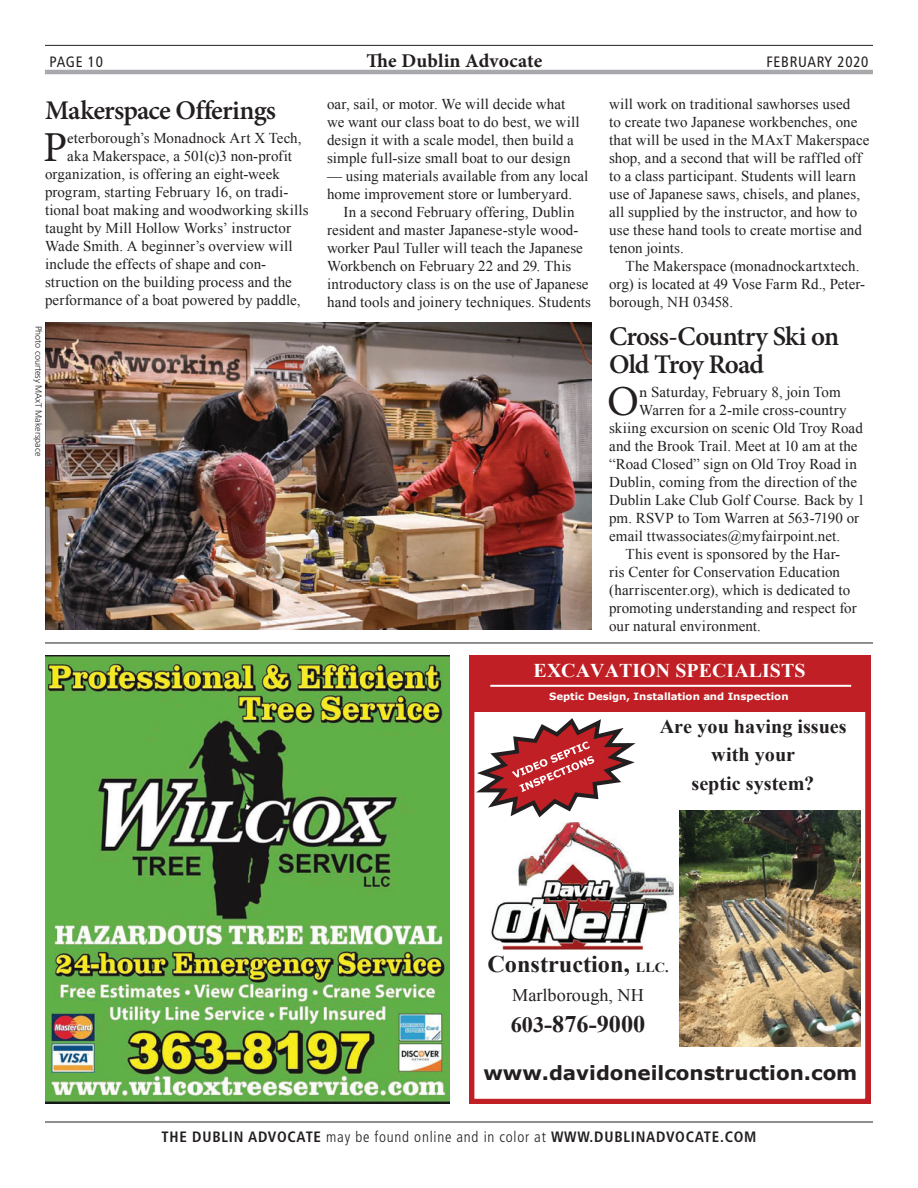
<style>
.page{position:relative;width:918px;height:1188px;background:#fff}
.page>*{position:absolute;margin:0;border:0;box-sizing:border-box;transform-origin:0 0}
.t1{font:42.75px "Minion Pro";color:#231f20}
.t2{font:600 27px/28.5px "Minion Pro";letter-spacing:-.03em;color:#231f20}
.t3{font:700 23.7px "Times New Roman";color:#231f20}
.t4{font:700 19.65px/28.5px "Times New Roman";color:#231f20;text-align:center}
.t5{font:700 19.5px "Verdana";letter-spacing:-.005em;color:#231f20}
.t6{font:700 19.5px "Times New Roman";color:#fff}
.t7{font:700 19.5px "Minion Pro";letter-spacing:.01em;color:#231f20}
.t8{font:17.85px "Times New Roman";color:#231f20}
.t9{font:15px/18px "Times New Roman";letter-spacing:.005em;color:#231f20}
.t10{font:700 condensed 15px "Frutiger LT Std";letter-spacing:.05em;color:#231f20}
.t11{font:condensed 15px "Frutiger LT Std";letter-spacing:.05em;color:#231f20}
.t12{font:700 10.05px "Verdana";color:#fff}
.t13{font:300 9px "Frutiger LT Std";color:#231f20}
.s1{font-family:"Minion Pro";font-weight:500}
.s2{font-size:13.8px}
.s3{font-size:21.9px}
.s4{font-weight:300}
</style>
<div class="page">
<hr style="left:45px;top:1122px;width:828px;height:1px;background:#231f20">
<hr style="left:45px;top:45px;width:828px;height:1px;background:#231f20">
<hr style="left:45px;top:70px;width:828px;height:4px;background:#a8a9ad">
<hr style="left:45px;top:643px;width:828px;height:1px;background:#231f20">
<img style="left:45px;top:323px;width:546px;height:307px">
<svg style="left:469px;top:711px;width:401px;height:393px"></svg>
<div style="left:649px;top:714px;width:209px;height:91px;background:#fff"></div>
<div style="left:469px;top:656px;width:401px;height:55px;background:#c02025"></div>
<hr style="left:490px;top:685px;width:361px;height:2px;background:#fff">
<div style="left:477px;top:1061px;width:387px;height:36px;background:#fff"></div>
<img style="left:679px;top:811px;width:181px;height:236px">
<img style="left:484px;top:823px;width:189px;height:128px">
<svg style="left:470px;top:715px;width:171px;height:106px"></svg>
<img style="left:45px;top:656px;width:405px;height:447px">
<p class="t11" style="left:50px;top:53px;width:55px">PAGE 10</p>
<h3 class="t7" style="left:367px;top:47px;width:177px">The Dublin Advocate</h3>
<p class="t11" style="left:766px;top:53px;width:104px">FEBRUARY 2020</p>
<h2 class="t2" style="left:45px;top:96px;width:233px">Makerspace Offerings</h2>
<h1 class="t1" style="left:43px;top:118px;width:26px">P</h1>
<p class="t9" style="left:67px;top:128px;width:236px"><span class="s1">e</span>terborough’s Monadnock Art X Tech,</p>
<p class="t9" style="left:327px;top:95px;width:254px">oar, sail, or motor. We will decide what we want our class boat to do best, we will design it with a scale model, then build a simple full-size small boat to our design</p>
<p class="t9" style="left:327px;top:167px;width:263px">— using materials available from any local home improvement store or lumberyard.</p>
<p class="t9" style="left:327px;top:203px;width:266px;text-indent:17px">In a second February offering, Dublin resident and master Japanese-style wood&shy;worker Paul Tuller will teach the Japanese Workbench on February 22 and 29. This introductory class is on the use of Japanese hand tools and joinery techniques. Students</p>
<p class="t9" style="left:609px;top:95px;width:262px">will work on traditional sawhorses used<br>to create two Japanese workbenches, one that will be used in the MAxT Makerspace shop, and a second that will be raffled off to a class participant. Students will learn use of Japanese saws, chisels, and planes, all supplied by the instructor, and how to use these hand tools to create mortise and tenon joints.</p>
<p class="t9" style="left:609px;top:257px;width:257px;text-indent:16px">The Makerspace (monadnockartxtech. org) is located at 49 Vose Farm Rd., Peter&shy;borough, NH 03458.</p>
<h2 class="t2" style="left:609px;top:322px;width:232px">Cross-Country Ski on<br>Old Troy Road</h2>
<h1 class="t1" style="left:607px;top:373px;width:33px">O</h1>
<p class="t9" style="left:639px;top:383px;width:203px"><span class="s1">n</span> Saturday, February 8, join Tom</p>
<p class="t9" style="left:67px;top:146px;width:226px">aka Makerspace, a 501(c)3 non-profit</p>
<p class="t9" style="left:45px;top:164px;width:236px">organization, is offering an eight-week</p>
<p class="t9" style="left:45px;top:182px;width:245px">program, starting February 16, on tradi-</p>
<p class="t9" style="left:45px;top:200px;width:265px">tional boat making and woodworking skills</p>
<p class="t9" style="left:45px;top:218px;width:248px">taught by Mill Hollow Works’ instructor</p>
<p class="t9" style="left:45px;top:236px;width:249px">Wade Smith. A beginner’s overview will</p>
<p class="t9" style="left:45px;top:254px;width:223px">include the effects of shape and con-</p>
<p class="t9" style="left:45px;top:272px;width:248px">struction on the building process and the</p>
<p class="t9" style="left:45px;top:290px;width:257px">performance of a boat powered by paddle,</p>
<p class="t13" style="left:44px;top:326px;width:132px;rotate:90deg">Photo courtesy MAxT Makerspace</p>
<p class="t9" style="left:639px;top:401px;width:209px">Warren for a 2-mile cross-country</p>
<p class="t9" style="left:609px;top:419px;width:255px">skiing excursion on scenic Old Troy Road</p>
<p class="t9" style="left:609px;top:437px;width:250px">and the Brook Trail. Meet at 10 am at the</p>
<p class="t9" style="left:609px;top:455px;width:249px">“Road Closed” sign on Old Troy Road in</p>
<p class="t9" style="left:609px;top:473px;width:250px">Dublin, coming from the direction of the</p>
<p class="t9" style="left:609px;top:491px;width:257px">Dublin Lake Club Golf Course. Back by 1</p>
<p class="t9" style="left:609px;top:509px;width:252px">pm. RSVP to Tom Warren at 563-7190 or</p>
<p class="t9" style="left:609px;top:527px;width:233px">email ttwassociates@myfairpoint.net.</p>
<p class="t9" style="left:626px;top:545px;width:216px">This event is sponsored by the Har-</p>
<p class="t9" style="left:609px;top:563px;width:232px">ris Center for Conservation Education</p>
<p class="t9" style="left:609px;top:581px;width:243px">(harriscenter.org), which is dedicated to</p>
<p class="t9" style="left:609px;top:599px;width:249px">promoting understanding and respect for</p>
<p class="t9" style="left:609px;top:617px;width:153px">our natural environment.</p>
<h3 class="t6" style="left:534px;top:657px;width:274px">EXCAVATION SPECIALISTS</h3>
<p class="t12" style="left:549px;top:689px;width:241px">Septic Design, Installation and Inspection</p>
<h3 class="t4" style="left:660px;top:712px;width:189px">Are you having issues with your<br>septic system?</h3>
<h3 class="t3" style="left:487px;top:948px;width:183px">Construction, <span class="s2">LLC.</span></h3>
<p class="t8" style="left:512px;top:983px;width:133px">Marlborough, NH</p>
<h3 class="t3" style="left:511px;top:1008px;width:136px"><span class="s3">603</span>-876-9000</h3>
<h3 class="t5" style="left:484px;top:1060px;width:375px">www.davidoneilconstruction.com</h3>
<p class="t10" style="left:161px;top:1128px;width:597px">THE DUBLIN ADVOCATE <span class="s4">may be found online and in color at</span> WWW.DUBLINADVOCATE.COM</p>
</div>
